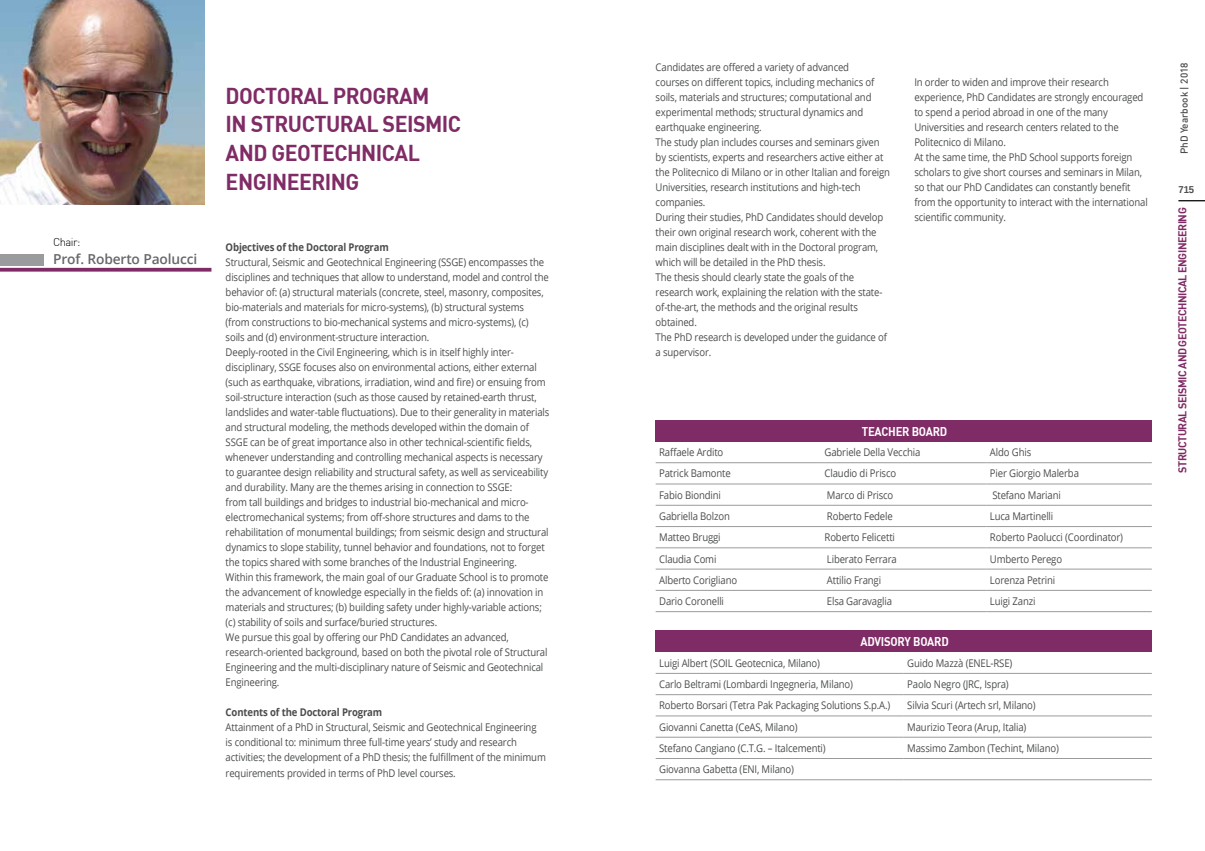
<style>
.page{position:relative;width:1205px;height:851px;background:#fff}
.page>*{position:absolute;margin:0;border:0;box-sizing:border-box;transform-origin:0 0}
.t1{font:22.5px/28.8px "DIN Bold";letter-spacing:-.025em;color:#7f2b65;scale:.95 1}
.t2{font:600 13.75px "Open Sans";letter-spacing:-.01em;color:#666767}
.t3{font:700 12.5px "DIN";letter-spacing:-.02em;color:#fff;scale:.9 1}
.t4{font:700 11.25px "DIN";letter-spacing:-.04em;color:#7f2b65;scale:.95 1}
.t5{font:300 11.25px "DIN";letter-spacing:-.05em;color:#000}
.t6{font:10.62px/15px "Open Sans";letter-spacing:-.015em;color:#4b4d4d;scale:.9 1}
.t7{font:700 10.62px "Open Sans";letter-spacing:-.015em;color:#4b4d4d;scale:.9 1}
.t8{font:500 10px "DIN";color:#4b4d4d}
.t9{font:700 10px "Arimo";color:#4b4d4d;scale:.95 1}
</style>
<div class="page">
<div style="left:656px;top:420px;width:496px;height:21px;background:#7f2b65"></div>
<hr style="left:656px;top:462px;width:165px;height:1px;background:#999b9c">
<hr style="left:821px;top:462px;width:165px;height:1px;background:#999b9c">
<hr style="left:986px;top:462px;width:166px;height:1px;background:#999b9c">
<hr style="left:656px;top:483px;width:165px;height:1px;background:#999b9c">
<hr style="left:821px;top:483px;width:165px;height:1px;background:#999b9c">
<hr style="left:986px;top:483px;width:166px;height:1px;background:#999b9c">
<hr style="left:656px;top:505px;width:165px;height:1px;background:#999b9c">
<hr style="left:821px;top:505px;width:165px;height:1px;background:#999b9c">
<hr style="left:986px;top:505px;width:166px;height:1px;background:#999b9c">
<hr style="left:656px;top:526px;width:165px;height:1px;background:#999b9c">
<hr style="left:821px;top:526px;width:165px;height:1px;background:#999b9c">
<hr style="left:986px;top:526px;width:166px;height:1px;background:#999b9c">
<hr style="left:656px;top:547px;width:165px;height:1px;background:#999b9c">
<hr style="left:821px;top:547px;width:165px;height:1px;background:#999b9c">
<hr style="left:986px;top:547px;width:166px;height:1px;background:#999b9c">
<hr style="left:656px;top:568px;width:165px;height:1px;background:#999b9c">
<hr style="left:821px;top:568px;width:165px;height:1px;background:#999b9c">
<hr style="left:986px;top:568px;width:166px;height:1px;background:#999b9c">
<hr style="left:656px;top:590px;width:165px;height:1px;background:#999b9c">
<hr style="left:821px;top:590px;width:165px;height:1px;background:#999b9c">
<hr style="left:986px;top:590px;width:166px;height:1px;background:#999b9c">
<hr style="left:656px;top:611px;width:165px;height:1px;background:#999b9c">
<hr style="left:821px;top:611px;width:165px;height:1px;background:#999b9c">
<hr style="left:986px;top:611px;width:166px;height:1px;background:#999b9c">
<div style="left:656px;top:630px;width:496px;height:22px;background:#7f2b65"></div>
<hr style="left:656px;top:673px;width:248px;height:1px;background:#999b9c">
<hr style="left:904px;top:673px;width:248px;height:1px;background:#999b9c">
<hr style="left:656px;top:694px;width:248px;height:1px;background:#999b9c">
<hr style="left:904px;top:694px;width:248px;height:1px;background:#999b9c">
<hr style="left:656px;top:715px;width:248px;height:1px;background:#999b9c">
<hr style="left:904px;top:715px;width:248px;height:1px;background:#999b9c">
<hr style="left:656px;top:736px;width:248px;height:1px;background:#999b9c">
<hr style="left:904px;top:736px;width:248px;height:1px;background:#999b9c">
<hr style="left:656px;top:758px;width:248px;height:1px;background:#999b9c">
<hr style="left:904px;top:758px;width:248px;height:1px;background:#999b9c">
<hr style="left:656px;top:779px;width:248px;height:1px;background:#999b9c">
<hr style="left:904px;top:779px;width:248px;height:1px;background:#999b9c">
<div style="left:0;top:254px;width:44px;height:11px;background:#999b9c"></div>
<svg style="left:1178px;top:200px;width:27px;height:1px"></svg>
<hr style="left:0;top:268px;width:211px;height:3px;background:#7f2b65">
<img style="left:0;top:0;width:204px;height:204px">
<p class="t5" style="left:53px;top:235px;width:29px">Chair:</p>
<p class="t2" style="left:53px;top:250px;width:146px">Prof. Roberto Paolucci</p>
<h1 class="t1" style="left:226px;top:80px;width:249px">DOCTORAL PROGRAM<br>IN STRUCTURAL SEISMIC<br>AND GEOTECHNICAL<br>ENGINEERING</h1>
<p class="t7" style="left:226px;top:240px;width:183px">Objectives of the Doctoral Program</p>
<p class="t6" style="left:226px;top:254px;width:361px">Structural, Seismic and Geotechnical Engineering (SSGE) encompasses the disciplines and techniques that allow to understand, model and control the behavior of: (a) structural materials (concrete, steel, masonry, composites, bio-materials and materials for micro-systems), (b) structural systems (from constructions to bio-mechanical systems and micro-systems), (c) soils and (d) environment-structure interaction.<br>Deeply-rooted in the Civil Engineering, which is in itself highly inter&shy;disciplinary, SSGE focuses also on environmental actions, either external (such as earthquake, vibrations, irradiation, wind and fire) or ensuing from soil-structure interaction (such as those caused by retained-earth thrust, landslides and water-table fluctuations). Due to their generality in materials and structural modeling, the methods developed within the domain of SSGE can be of great importance also in other technical-scientific fields, whenever understanding and controlling mechanical aspects is necessary to guarantee design reliability and structural safety, as well as serviceability and durability. Many are the themes arising in connection to SSGE:<br>from tall buildings and bridges to industrial bio-mechanical and micro&shy;electromechanical systems; from off-shore structures and dams to the rehabilitation of monumental buildings; from seismic design and structural dynamics to slope stability, tunnel behavior and foundations, not to forget the topics shared with some branches of the Industrial Engineering.<br>Within this framework, the main goal of our Graduate School is to promote the advancement of knowledge especially in the fields of: (a) innovation in materials and structures; (b) building safety under highly-variable actions; (c) stability of soils and surface/buried structures.<br>We pursue this goal by offering our PhD Candidates an advanced, research-oriented background, based on both the pivotal role of Structural Engineering and the multi-disciplinary nature of Seismic and Geotechnical Engineering.</p>
<p class="t7" style="left:226px;top:705px;width:176px">Contents of the Doctoral Program</p>
<p class="t6" style="left:226px;top:719px;width:357px">Attainment of a PhD in Structural, Seismic and Geotechnical Engineering is conditional to: minimum three full-time years’ study and research activities; the development of a PhD thesis; the fulfillment of the minimum requirements provided in terms of PhD level courses.</p>
<p class="t6" style="left:656px;top:59px;width:262px">Candidates are offered a variety of advanced<br>courses on different topics, including mechanics of soils, materials and structures; computational and experimental methods; structural dynamics and earthquake engineering.<br>The study plan includes courses and seminars given by scientists, experts and researchers active either at the Politecnico di Milano or in other Italian and foreign Universities, research institutions and high-tech companies.<br>During their studies, PhD Candidates should develop their own original research work, coherent with the main disciplines dealt with in the Doctoral program, which will be detailed in the PhD thesis.<br>The thesis should clearly state the goals of the research work, explaining the relation with the state&shy;of-the-art, the methods and the original results obtained.<br>The PhD research is developed under the guidance of a supervisor.</p>
<p class="t6" style="left:914px;top:74px;width:261px">In order to widen and improve their research experience, PhD Candidates are strongly encouraged to spend a period abroad in one of the many Universities and research centers related to the Politecnico di Milano.<br>At the same time, the PhD School supports foreign scholars to give short courses and seminars in Milan, so that our PhD Candidates can constantly benefit from the opportunity to interact with the international scientific community.</p>
<p class="t3" style="left:862px;top:423px;width:97px">TEACH ER BOARD</p>
<p class="t6" style="left:659px;top:444px;width:73px">Raffaele Ardito</p>
<p class="t6" style="left:824px;top:444px;width:108px">Gabriele Della Vecchia</p>
<p class="t6" style="left:990px;top:444px;width:47px">Aldo Ghis</p>
<p class="t6" style="left:659px;top:465px;width:81px">Patrick Bamonte</p>
<p class="t6" style="left:824px;top:465px;width:81px">Claudio di Prisco</p>
<p class="t6" style="left:990px;top:465px;width:100px">Pier Giorgio Malerba</p>
<p class="t6" style="left:659px;top:487px;width:70px">Fabio Biondini</p>
<p class="t6" style="left:827px;top:487px;width:75px">Marco di Prisco</p>
<p class="t6" style="left:992px;top:487px;width:78px">Stefano Mariani</p>
<p class="t6" style="left:659px;top:508px;width:80px">Gabriella Bolzon</p>
<p class="t6" style="left:827px;top:508px;width:75px">Roberto Fedele</p>
<p class="t6" style="left:990px;top:508px;width:72px">Luca Martinelli</p>
<p class="t6" style="left:659px;top:529px;width:70px">Matteo Bruggi</p>
<p class="t6" style="left:824px;top:529px;width:80px">Roberto Felicetti</p>
<p class="t6" style="left:990px;top:529px;width:149px">Roberto Paolucci (Coordinator)</p>
<p class="t6" style="left:659px;top:551px;width:65px">Claudia Comi</p>
<p class="t6" style="left:827px;top:551px;width:79px">Liberato Ferrara</p>
<p class="t6" style="left:990px;top:551px;width:82px">Umberto Perego</p>
<p class="t6" style="left:659px;top:572px;width:88px">Alberto Corigliano</p>
<p class="t6" style="left:827px;top:572px;width:62px">Attilio Frangi</p>
<p class="t6" style="left:990px;top:572px;width:74px">Lorenza Petrini</p>
<p class="t6" style="left:659px;top:593px;width:74px">Dario Coronelli</p>
<p class="t6" style="left:827px;top:593px;width:74px">Elsa Garavaglia</p>
<p class="t6" style="left:990px;top:593px;width:52px">Luigi Zanzi</p>
<p class="t3" style="left:860px;top:633px;width:100px">ADVISORY BOARD</p>
<p class="t6" style="left:659px;top:655px;width:180px">Luigi Albert (SOIL Geotecnica, Milano)</p>
<p class="t6" style="left:907px;top:655px;width:118px">Guido Mazzà (ENEL-RSE)</p>
<p class="t6" style="left:659px;top:676px;width:217px">Carlo Beltrami (Lombardi Ingegneria, Milano)</p>
<p class="t6" style="left:907px;top:676px;width:114px">Paolo Negro (JRC, Ispra)</p>
<p class="t6" style="left:659px;top:697px;width:258px">Roberto Borsari (Tetra Pak Packaging Solutions S.p.A.)</p>
<p class="t6" style="left:907px;top:697px;width:144px">Silvia Scuri (Artech srl, Milano)</p>
<p class="t6" style="left:659px;top:719px;width:155px">Giovanni Canetta (CeAS, Milano)</p>
<p class="t6" style="left:907px;top:719px;width:134px">Maurizio Teora (Arup, Italia)</p>
<p class="t6" style="left:659px;top:740px;width:187px">Stefano Cangiano (C.T.G. – Italcementi)</p>
<p class="t6" style="left:907px;top:740px;width:170px">Massimo Zambon (Techint, Milano)</p>
<p class="t6" style="left:659px;top:761px;width:151px">Giovanna Gabetta (ENI, Milano)</p>
<p class="t8" style="left:1178px;top:154px;width:93px;rotate:-90deg">PhD Yearbook | 2018</p>
<p class="t9" style="left:1178px;top:182px;width:18px">715</p>
<p class="t4" style="left:1175px;top:473px;width:279px;rotate:-90deg">STRUCTURAL SEISMIC AND GEOTECHNICAL ENGINEERING</p>
</div>
